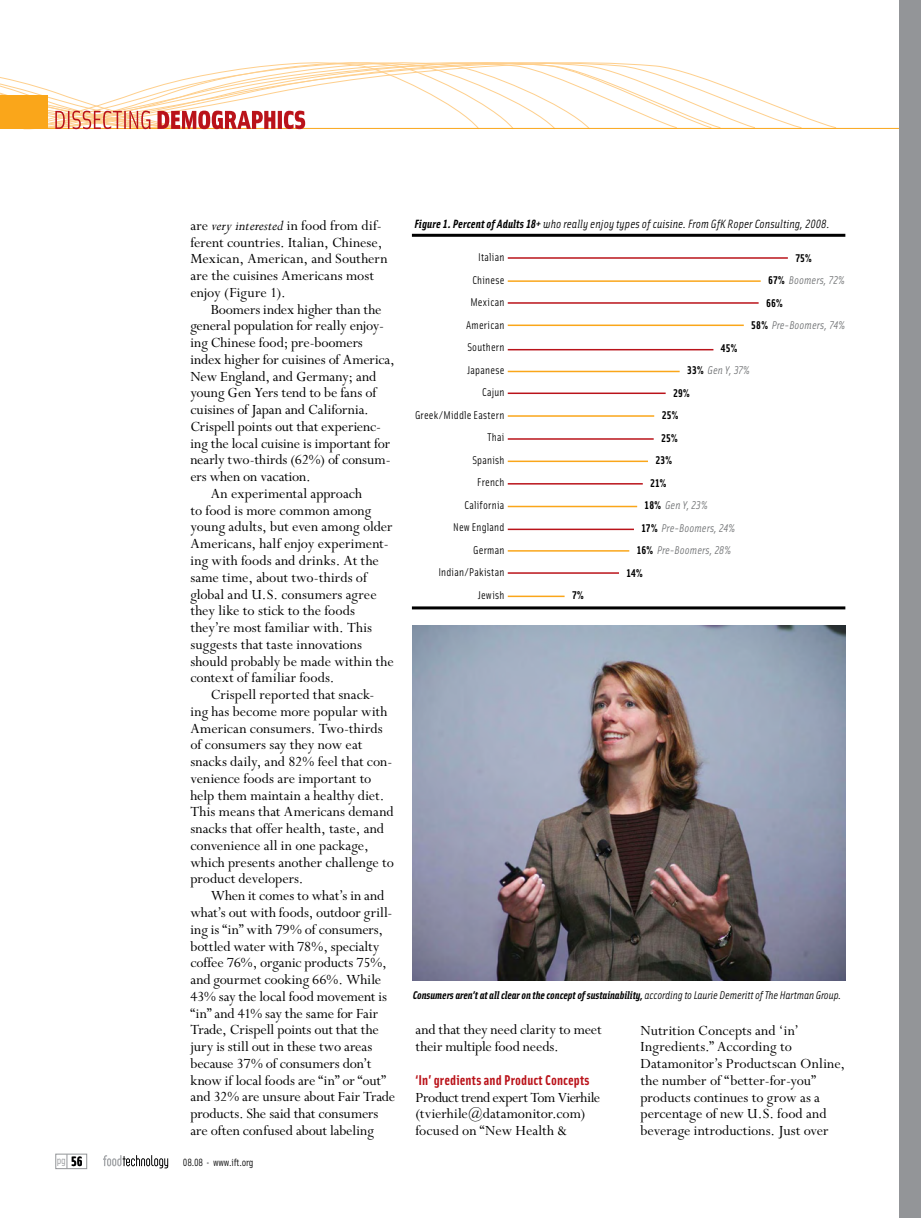
<style>
.page{position:relative;width:921px;height:1218px;background:#fff}
.page>*{position:absolute;margin:0;border:0;box-sizing:border-box;transform-origin:0 0}
.t1{font:15.75px/16.8px "Perpetua Std";letter-spacing:-.005em;color:#000}
.t2{font:15.75px "Perpetua Std";letter-spacing:.02em;color:#000}
.t3{font:14.25px "Solex Bold Lining";letter-spacing:.01em;color:#ba131a}
.t4{font:italic 12px "Solex Regular Lining";letter-spacing:.01em;color:#000}
.t5{font:11.25px/22.5px "Solex Regular Lining";letter-spacing:.015em;color:#000;text-align:right}
.t6{font:italic 11.25px "Solex Bold Lining";color:#000}
.t7{font:italic 11.25px "Solex Regular Lining";letter-spacing:.01em;color:#6d6f71}
.t8{font:11.25px "Solex Bold Lining";letter-spacing:.01em;color:#000}
.t9{font:10.5px "Solex Regular Lining";letter-spacing:-.02em;color:#000}
.t10{font:10.5px "Solex Regular Lining";color:#939598}
.s1{font-style:italic}
.s2{font-family:"Solex Bold Lining";font-size:13.5px;color:#000}
.s3{color:#939598}
.s4{font-family:"Solex Bold Lining"}
.s5{font-family:"Solex Bold Lining";font-style:normal;color:#000}
.s6{font-family:"Solex Regular Lining"}
</style>
<div class="page">
<svg style="left:756px;top:97px;width:81px;height:31px"></svg>
<svg style="left:590px;top:62px;width:166px;height:66px"></svg>
<hr style="left:0;top:128px;width:921px;height:1px;background:#faa61a">
<svg style="left:0;top:62px;width:590px;height:68px"></svg>
<div style="left:0;top:96px;width:48px;height:33px;background:#faa61a"></div>
<img style="left:412px;top:626px;width:433px;height:354px">
<hr style="left:508px;top:257px;width:280px;height:2px;background:#ba131a">
<hr style="left:508px;top:280px;width:252px;height:2px;background:#faa61a">
<hr style="left:508px;top:302px;width:250px;height:2px;background:#ba131a">
<hr style="left:508px;top:324px;width:236px;height:2px;background:#faa61a">
<hr style="left:508px;top:595px;width:56px;height:2px;background:#faa61a">
<hr style="left:508px;top:572px;width:111px;height:2px;background:#ba131a">
<hr style="left:508px;top:550px;width:121px;height:2px;background:#faa61a">
<hr style="left:508px;top:528px;width:126px;height:2px;background:#ba131a">
<hr style="left:508px;top:506px;width:129px;height:1px;background:#faa61a">
<hr style="left:508px;top:483px;width:135px;height:1px;background:#ba131a">
<hr style="left:508px;top:460px;width:140px;height:2px;background:#faa61a">
<hr style="left:508px;top:438px;width:146px;height:2px;background:#ba131a">
<hr style="left:508px;top:415px;width:146px;height:2px;background:#faa61a">
<hr style="left:508px;top:392px;width:157px;height:2px;background:#ba131a">
<hr style="left:508px;top:371px;width:171px;height:1px;background:#faa61a">
<hr style="left:508px;top:349px;width:205px;height:1px;background:#ba131a">
<hr style="left:412px;top:606px;width:433px;height:3px;background:#000">
<hr style="left:412px;top:234px;width:433px;height:3px;background:#000">
<svg style="left:67px;top:1155px;width:1px;height:12px"></svg>
<div style="left:55px;top:1153px;width:32px;height:16px;border:1px solid #939598"></div>
<svg style="left:103px;top:1155px;width:65px;height:13px"></svg>
<div style="left:899px;top:0;width:22px;height:1218px;background:#939598"></div>
<p class="t1" style="left:190px;top:217px;width:199px">are <span class="s1">very interested</span> in food from dif&shy;ferent countries. Italian, Chinese,<br>Mexican, American, and Southern are the cuisines Americans most enjoy (Figure 1).</p>
<p class="t1" style="left:211px;top:301px;width:172px">Boomers index higher than the</p>
<p class="t1" style="left:190px;top:318px;width:195px">general population for really enjoy-</p>
<p class="t1" style="left:190px;top:335px;width:174px">ing Chinese food; pre-boomers</p>
<p class="t1" style="left:190px;top:351px;width:206px">index higher for cuisines of America,</p>
<p class="t1" style="left:190px;top:368px;width:187px">New England, and Germany; and</p>
<p class="t1" style="left:190px;top:385px;width:187px">young Gen Yers tend to be fans of</p>
<p class="t1" style="left:190px;top:402px;width:180px">cuisines of Japan and California.</p>
<p class="t1" style="left:190px;top:418px;width:192px">Crispell points out that experienc-</p>
<p class="t1" style="left:190px;top:435px;width:201px">ing the local cuisine is important for</p>
<p class="t1" style="left:190px;top:452px;width:202px">nearly two-thirds (62%) of consum-</p>
<p class="t1" style="left:190px;top:469px;width:122px">ers when on vacation.</p>
<p class="t1" style="left:211px;top:485px;width:153px">An experimental approach</p>
<p class="t1" style="left:190px;top:502px;width:183px">to food is more common among</p>
<p class="t1" style="left:190px;top:519px;width:204px">young adults, but even among older</p>
<p class="t1" style="left:190px;top:536px;width:200px">Americans, half enjoy experiment-</p>
<p class="t2" style="left:190px;top:552px;width:190px">ing with foods and drinks. At the</p>
<p class="t1" style="left:190px;top:569px;width:178px">same time, about two-thirds of</p>
<p class="t1" style="left:190px;top:586px;width:188px">global and U.S. consumers agree</p>
<p class="t1" style="left:190px;top:603px;width:166px">they like to stick to the foods</p>
<p class="t1" style="left:190px;top:620px;width:183px">they’re most familiar with. This</p>
<p class="t1" style="left:190px;top:636px;width:173px">suggests that taste innovations</p>
<p class="t1" style="left:190px;top:653px;width:205px">should probably be made within the</p>
<p class="t1" style="left:190px;top:670px;width:146px">context of familiar foods.</p>
<p class="t1" style="left:211px;top:687px;width:165px">Crispell reported that snack-</p>
<p class="t1" style="left:190px;top:703px;width:198px">ing has become more popular with</p>
<p class="t1" style="left:190px;top:720px;width:194px">American consumers. Two-thirds</p>
<p class="t1" style="left:190px;top:737px;width:173px">of consumers say they now eat</p>
<p class="t1" style="left:190px;top:754px;width:203px">snacks daily, and 82% feel that con-</p>
<p class="t1" style="left:190px;top:770px;width:183px">venience foods are important to</p>
<p class="t1" style="left:190px;top:787px;width:195px">help them maintain a healthy diet.</p>
<p class="t1" style="left:190px;top:804px;width:205px">This means that Americans demand</p>
<p class="t1" style="left:190px;top:821px;width:195px">snacks that offer health, taste, and</p>
<p class="t1" style="left:190px;top:837px;width:180px">convenience all in one package,</p>
<p class="t1" style="left:190px;top:854px;width:205px">which presents another challenge to</p>
<p class="t1" style="left:190px;top:871px;width:115px">product developers.</p>
<p class="t1" style="left:211px;top:888px;width:175px">When it comes to what’s in and</p>
<p class="t1" style="left:190px;top:904px;width:203px">what’s out with foods, outdoor grill-</p>
<p class="t1" style="left:190px;top:921px;width:194px">ing is “in” with 79% of consumers,</p>
<p class="t1" style="left:190px;top:938px;width:190px">bottled water with 78%, specialty</p>
<p class="t1" style="left:190px;top:955px;width:198px">coffee 76%, organic products 75%,</p>
<p class="t1" style="left:190px;top:971px;width:192px">and gourmet cooking 66%. While</p>
<p class="t1" style="left:190px;top:988px;width:198px">43% say the local food movement is</p>
<p class="t1" style="left:190px;top:1005px;width:189px">“in” and 41% say the same for Fair</p>
<p class="t1" style="left:190px;top:1022px;width:190px">Trade, Crispell points out that the</p>
<p class="t1" style="left:190px;top:1038px;width:183px">jury is still out in these two areas</p>
<p class="t1" style="left:190px;top:1055px;width:183px">because 37% of consumers don’t</p>
<p class="t1" style="left:190px;top:1072px;width:197px">know if local foods are “in” or “out”</p>
<p class="t1" style="left:190px;top:1089px;width:206px">and 32% are unsure about Fair Trade</p>
<p class="t1" style="left:190px;top:1106px;width:189px">products. She said that consumers</p>
<p class="t1" style="left:190px;top:1122px;width:185px">are often confused about labeling</p>
<p class="t10" style="left:57px;top:1153px;width:27px">pg <span class="s2">56</span></p>
<p class="t9" style="left:183px;top:1155px;width:72px">08.08 <span class="s3">•</span> www.ift.org</p>
<p class="t4" style="left:414px;top:217px;width:416px"><span class="s4">Figure 1. Percent of Adults 18+</span> who really enjoy types of cuisine. From GfK Roper Consulting, 2008.</p>
<p class="t5" style="left:415px;top:246px;width:91px">Italian<br>Chinese<br>Mexican<br>American<br>Southern<br>Japanese<br>Cajun<br>Greek/Middle Eastern<br>Thai<br>Spanish<br>French<br>California<br>New England<br>German<br>I ndian/Pakistan<br>Jewish</p>
<p class="t8" style="left:795px;top:250px;width:18px">75%</p>
<p class="t7" style="left:768px;top:273px;width:78px"><span class="s5">67%</span> Boomers, 72%</p>
<p class="t8" style="left:766px;top:295px;width:18px">66%</p>
<p class="t7" style="left:751px;top:318px;width:96px"><span class="s5">58%</span> Pre-Boomers, 74%</p>
<p class="t8" style="left:721px;top:340px;width:18px">45%</p>
<p class="t7" style="left:687px;top:363px;width:64px"><span class="s5">33%</span> Gen Y, 37%</p>
<p class="t8" style="left:673px;top:385px;width:18px">29%</p>
<p class="t8" style="left:661px;top:408px;width:18px">25%</p>
<p class="t8" style="left:661px;top:430px;width:18px">25%</p>
<p class="t8" style="left:655px;top:453px;width:18px">23%</p>
<p class="t8" style="left:650px;top:475px;width:18px">21%</p>
<p class="t7" style="left:644px;top:498px;width:65px"><span class="s5">18%</span> Gen Y, 23%</p>
<p class="t7" style="left:641px;top:521px;width:95px"><span class="s5">17%</span> Pre-Boomers, 24%</p>
<p class="t7" style="left:637px;top:543px;width:96px"><span class="s5">16%</span> Pre-Boomers, 28%</p>
<p class="t8" style="left:626px;top:565px;width:18px">14%</p>
<p class="t8" style="left:572px;top:588px;width:13px">7%</p>
<p class="t6" style="left:413px;top:988px;width:430px">Consumers aren’t at all clear on the concept of sustainability, <span class="s6">according to Laurie Demeritt of The Hartman Group.</span></p>
<p class="t1" style="left:415px;top:1022px;width:188px">and that they need clarity to meet their multiple food needs.</p>
<p class="t3" style="left:415px;top:1070px;width:176px">‘In’ gredients and Product Concepts</p>
<p class="t1" style="left:415px;top:1089px;width:186px">Product trend expert Tom Vierhile (tvierhile@datamonitor.com) focused on “New Health &amp;</p>
<p class="t1" style="left:640px;top:1022px;width:206px">Nutrition Concepts and ‘in’<br>Ingredients.” According to<br>Datamonitor’s Productscan Online, the number of “better-for-you” products continues to grow as a percentage of new U.S. food and beverage introductions. Just over</p>
</div>
